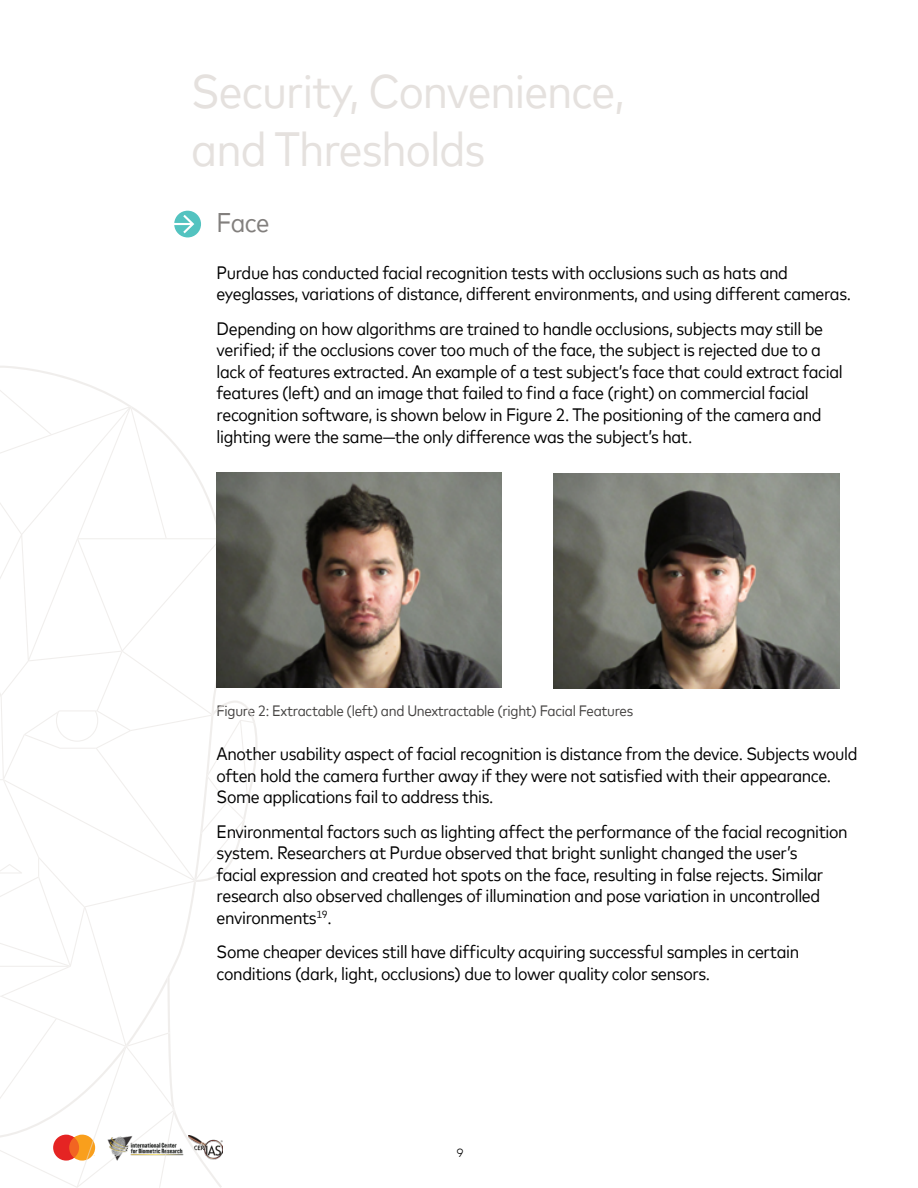
<style>
.page{position:relative;width:918px;height:1188px;background:#fff}
.page>*{position:absolute;margin:0;border:0;box-sizing:border-box;transform-origin:0 0}
.t1{font:48px/57.6px "Mark For MC Nrw";letter-spacing:-.02em;color:#e5e1de}
.t2{font:27px "Mark For MC Nrw";color:#827f7d}
.t3{font:18px/21.6px "Mark For MC Nrw";letter-spacing:-.02em;color:#000}
.t4{font:15px "Mark For MC Nrw";letter-spacing:-.02em;color:#444241}
.t5{font:300 12px "Mark Offc For MC";color:#000}
</style>
<div class="page">
<svg style="left:0;top:406px;width:167px;height:132px"></svg>
<svg style="left:0;top:366px;width:52px;height:69px"></svg>
<svg style="left:0;top:538px;width:258px;height:650px"></svg>
<img style="left:217px;top:473px;width:284px;height:214px">
<img style="left:554px;top:473px;width:285px;height:216px">
<svg style="left:174px;top:211px;width:27px;height:26px"></svg>
<h1 class="t1" style="left:191px;top:59px;width:435px">Security, Convenience, and Thresholds</h1>
<h2 class="t2" style="left:217px;top:203px;width:54px">Face</h2>
<p class="t3" style="left:217px;top:260px;width:636px">Purdue has conducted facial recognition tests with occlusions such as hats and eyeglasses, variations of distance, different environments, and using different cameras.</p>
<p class="t3" style="left:217px;top:316px;width:628px">Depending on how algorithms are trained to handle occlusions, subjects may still be verified; if the occlusions cover too much of the face, the subject is rejected due to a lack of features extracted. An example of a test subject’s face that could extract facial features (left) and an image that failed to find a face (right) on commercial facial recognition software, is shown below in Figure 2. The positioning of the camera and lighting were the same—the only difference was the subject’s hat.</p>
<p class="t4" style="left:217px;top:699px;width:418px">Figure 2: Extractable (left) and Unextractable (right) Facial Features</p>
<p class="t3" style="left:217px;top:741px;width:643px">Another usability aspect of facial recognition is distance from the device. Subjects would often hold the camera further away if they were not satisfied with their appearance.<br>Some applications fail to address this.</p>
<p class="t3" style="left:217px;top:819px;width:633px">Environmental factors such as lighting affect the performance of the facial recognition system. Researchers at Purdue observed that bright sunlight changed the user’s<br>facial expression and created hot spots on the face, resulting in false rejects. Similar research also observed challenges of illumination and pose variation in uncontrolled environments<sup>19</sup>.</p>
<p class="t3" style="left:217px;top:940px;width:584px">Some cheaper devices still have difficulty acquiring successful samples in certain conditions (dark, light, occlusions) due to lower quality color sensors.</p>
<p class="t5" style="left:456px;top:1144px;width:9px">9</p>
</div>
